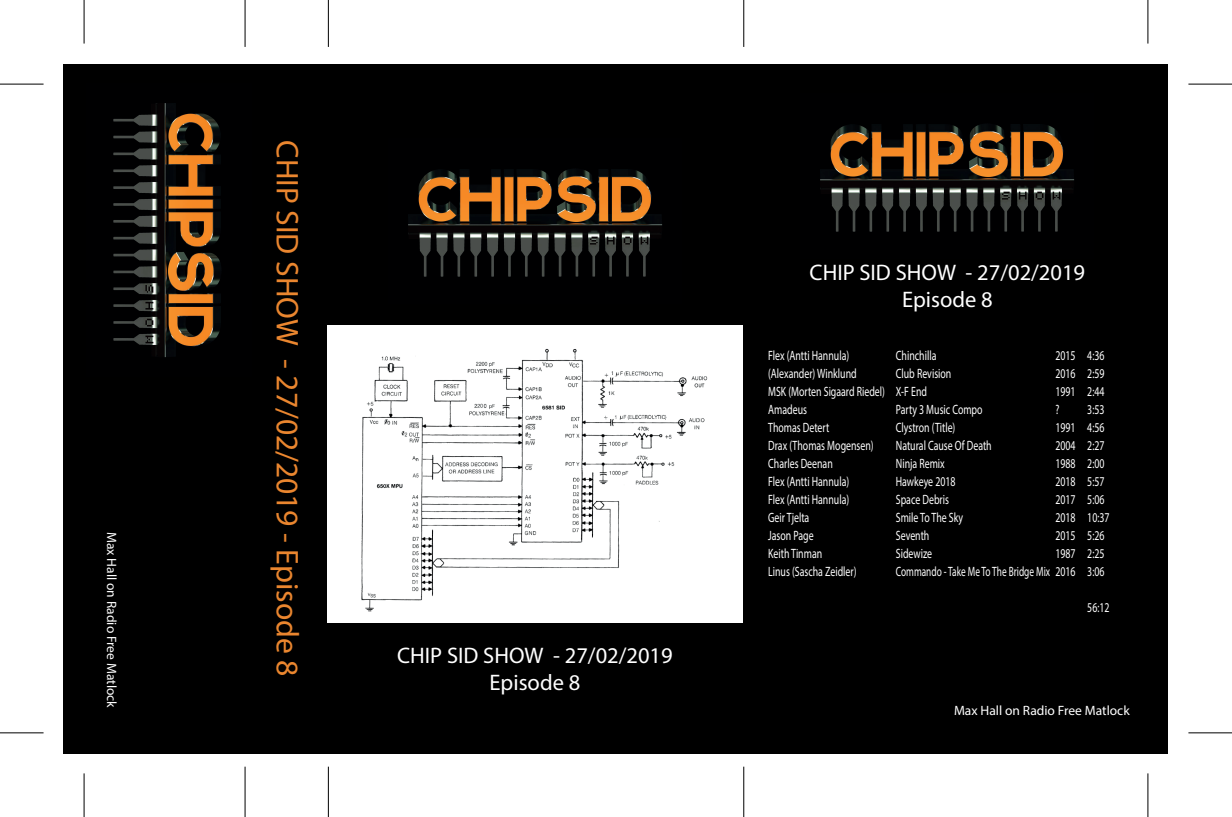
<style>
.page{position:relative;width:1232px;height:817px;background:#fff}
.page>*{position:absolute;margin:0;border:0;box-sizing:border-box;transform-origin:0 0}
.t1{font:31.5px "Myriad Pro";color:#ea862f}
.t2{font:22.5px/27px "Myriad Pro";color:#fff;text-align:center}
.t3{font:13.5px "Myriad Pro";color:#fff;scale:.73 1}
.t4{font:13.5px "Myriad Pro";color:#fff}
.t5{font:13.5px "Myriad Pro";color:#fff;scale:.69 1}
</style>
<div class="page">
<div style="left:64px;top:64px;width:1103px;height:688px;background:#000"></div>
<img style="left:113px;top:103px;width:108px;height:255px">
<img style="left:408px;top:169px;width:255px;height:108px">
<div style="left:327px;top:325px;width:415px;height:297px;background:#fff"></div>
<img style="left:361px;top:348px;width:347px;height:264px">
<img style="left:820px;top:124px;width:255px;height:108px">
<hr style="left:1147px;top:773px;width:1px;height:43px;background:#000">
<hr style="left:1188px;top:732px;width:43px;height:1px;background:#000">
<hr style="left:1188px;top:84px;width:43px;height:1px;background:#000">
<hr style="left:1147px;top:0;width:1px;height:44px;background:#000">
<hr style="left:84px;top:773px;width:1px;height:43px;background:#000">
<hr style="left:0;top:732px;width:44px;height:1px;background:#000">
<hr style="left:0;top:84px;width:44px;height:1px;background:#000">
<hr style="left:84px;top:0;width:1px;height:44px;background:#000">
<hr style="left:743px;top:766px;width:1px;height:50px;background:#000">
<hr style="left:743px;top:0;width:1px;height:47px;background:#000">
<hr style="left:328px;top:766px;width:1px;height:50px;background:#000">
<hr style="left:328px;top:0;width:1px;height:47px;background:#000">
<hr style="left:245px;top:766px;width:1px;height:50px;background:#000">
<hr style="left:245px;top:0;width:1px;height:47px;background:#000">
<p class="t4" style="left:120px;top:531px;width:177px;rotate:90deg">Max Hall on Radio Free Matlock</p>
<h1 class="t1" style="left:307px;top:140px;width:537px;rotate:90deg">CHIP SID SHOW - 27/02/2019 - Episode 8</h1>
<h2 class="t2" style="left:397px;top:641px;width:277px">CHIP SID SHOW - 27/02/2019<br>Episode 8</h2>
<h2 class="t2" style="left:809px;top:258px;width:277px">CHIP SID SHOW - 27/02/2019<br>Episode 8</h2>
<p class="t3" style="left:768px;top:346px;width:112px">Flex (Antti Hannula)</p>
<p class="t3" style="left:895px;top:346px;width:57px">Chinchilla</p>
<p class="t3" style="left:1055px;top:346px;width:69px">2015 4:36</p>
<p class="t3" style="left:768px;top:364px;width:123px">(Alexander) Winklund</p>
<p class="t3" style="left:895px;top:364px;width:78px">Club Revision</p>
<p class="t3" style="left:1055px;top:364px;width:69px">2016 2:59</p>
<p class="t3" style="left:768px;top:382px;width:219px">MSK (Morten Sigaard Riedel) X-F End</p>
<p class="t3" style="left:1055px;top:382px;width:69px">1991 2:44</p>
<p class="t3" style="left:768px;top:400px;width:55px">Amadeus</p>
<p class="t3" style="left:895px;top:400px;width:120px">Party 3 Music Compo</p>
<p class="t3" style="left:1055px;top:400px;width:7px">?</p>
<p class="t3" style="left:1087px;top:400px;width:25px">3:53</p>
<p class="t3" style="left:768px;top:418px;width:85px">Thomas Detert</p>
<p class="t3" style="left:895px;top:418px;width:83px">Clystron (Title)</p>
<p class="t3" style="left:1055px;top:418px;width:69px">1991 4:56</p>
<p class="t3" style="left:768px;top:436px;width:146px">Drax (Thomas Mogensen)</p>
<p class="t3" style="left:895px;top:436px;width:133px">Natural Cause Of Death</p>
<p class="t3" style="left:1055px;top:436px;width:69px">2004 2:27</p>
<p class="t3" style="left:768px;top:454px;width:90px">Charles Deenan</p>
<p class="t3" style="left:895px;top:454px;width:69px">Ninja Remix</p>
<p class="t3" style="left:1055px;top:454px;width:69px">1988 2:00</p>
<p class="t3" style="left:768px;top:472px;width:112px">Flex (Antti Hannula)</p>
<p class="t3" style="left:895px;top:472px;width:83px">Hawkeye 2018</p>
<p class="t3" style="left:1055px;top:472px;width:69px">2018 5:57</p>
<p class="t3" style="left:768px;top:490px;width:112px">Flex (Antti Hannula)</p>
<p class="t3" style="left:895px;top:490px;width:74px">Space Debris</p>
<p class="t3" style="left:1055px;top:490px;width:69px">2017 5:06</p>
<p class="t3" style="left:768px;top:508px;width:58px">Geir Tjelta</p>
<p class="t3" style="left:895px;top:508px;width:94px">Smile To The Sky</p>
<p class="t3" style="left:1055px;top:508px;width:76px">2018 10:37</p>
<p class="t3" style="left:768px;top:526px;width:64px">Jason Page</p>
<p class="t3" style="left:895px;top:526px;width:48px">Seventh</p>
<p class="t3" style="left:1055px;top:526px;width:69px">2015 5:26</p>
<p class="t3" style="left:768px;top:544px;width:75px">Keith Tinman</p>
<p class="t3" style="left:895px;top:544px;width:51px">Sidewize</p>
<p class="t3" style="left:1055px;top:544px;width:69px">1987 2:25</p>
<p class="t3" style="left:768px;top:562px;width:123px">Linus (Sascha Zeidler)</p>
<p class="t5" style="left:895px;top:562px;width:304px">Commando - Take Me To The Bridge Mix 2016 3:06</p>
<p class="t3" style="left:1087px;top:598px;width:32px">56:12</p>
<p class="t4" style="left:953px;top:701px;width:177px">Max Hall on Radio Free Matlock</p>
</div>
